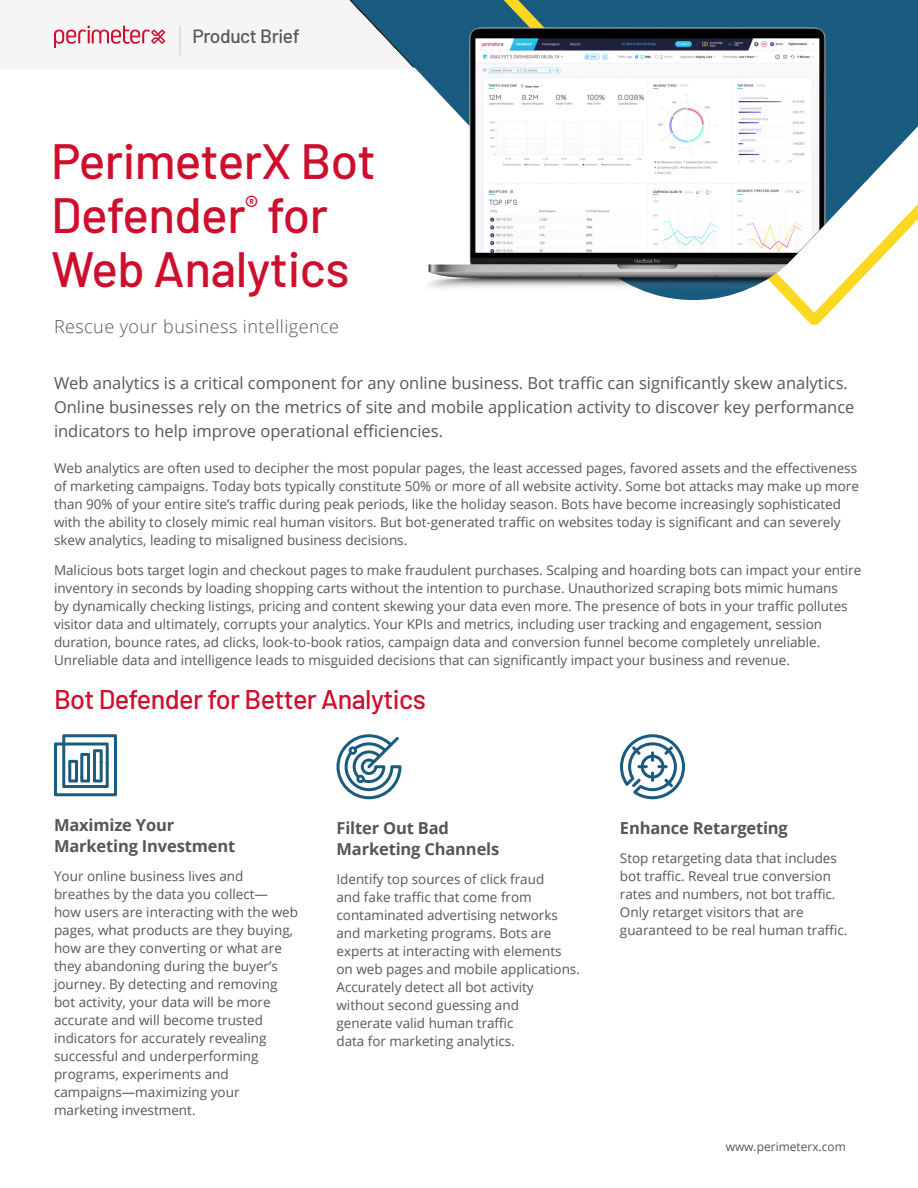
<style>
.page{position:relative;width:918px;height:1188px;background:#fff}
.page>*{position:absolute;margin:0;border:0;box-sizing:border-box;transform-origin:0 0}
._00_Title{font:500 49.5px/54px "Barlow";letter-spacing:-.01em;color:#ce0e2d}
._01_headline{font:500 27px "Barlow";letter-spacing:-.02em;color:#ce0e2d}
.t1{font:500 19.2px "Barlow";letter-spacing:-.02em;color:#54565a}
._00_Subtitle{font:300 18px "Open Sans";letter-spacing:.025em;color:#54565a}
._01_Intro{font:16.5px/24px "Open Sans";color:#54565a}
._03_Side-Section_Tit{font:700 16.5px/21px "Open Sans";letter-spacing:-.01em;color:#54565a}
._02_body{font:13.5px/18px "Open Sans";color:#54565a}
.t2{font:12px "Open Sans";color:#54565a}
</style>
<div class="page">
<svg style="left:54px;top:26px;width:111px;height:22px"></svg>
<hr style="left:179px;top:26px;width:2px;height:30px;background:#d9d8d6">
<svg style="left:349px;top:0;width:55px;height:58px"></svg>
<svg style="left:793px;top:0;width:125px;height:325px"></svg>
<img style="left:404px;top:0;width:501px;height:306px">
<svg style="left:54px;top:734px;width:63px;height:62px"></svg>
<svg style="left:620px;top:734px;width:65px;height:65px"></svg>
<svg style="left:336px;top:734px;width:66px;height:65px"></svg>
<h3 class="t1" style="left:192px;top:22px;width:109px">Product Brief</h3>
<p class="_00_Title" style="left:51px;top:130px;width:326px">PerimeterX Bot<br>Defender<sup>®</sup> for<br>Web Analytics</p>
<p class="_00_Subtitle" style="left:54px;top:314px;width:287px">Rescue your business intelligence</p>
<p class="_01_Intro" style="left:54px;top:371px;width:802px">Web analytics is a critical component for any online business. Bot traffic can significantly skew analytics.<br>Online businesses rely on the metrics of site and mobile application activity to discover key performance indicators to help improve operational efficiencies.</p>
<p class="_02_body" style="left:54px;top:459px;width:807px">Web analytics are often used to decipher the most popular pages, the least accessed pages, favored assets and the effectiveness of marketing campaigns. Today bots typically constitute 50% or more of all website activity. Some bot attacks may make up more than 90% of your entire site’s traffic during peak periods, like the holiday season. Bots have become increasingly sophisticated with the ability to closely mimic real human visitors. But bot-generated traffic on websites today is significant and can severely skew analytics, leading to misaligned business decisions.</p>
<p class="_02_body" style="left:54px;top:561px;width:809px">Malicious bots target login and checkout pages to make fraudulent purchases. Scalping and hoarding bots can impact your entire inventory in seconds by loading shopping carts without the intention to purchase. Unauthorized scraping bots mimic humans<br>by dynamically checking listings, pricing and content skewing your data even more. The presence of bots in your traffic pollutes visitor data and ultimately, corrupts your analytics. Your KPIs and metrics, including user tracking and engagement, session duration, bounce rates, ad clicks, look-to-book ratios, campaign data and conversion funnel become completely unreliable.<br>Unreliable data and intelligence leads to misguided decisions that can significantly impact your business and revenue.</p>
<p class="_01_headline" style="left:54px;top:679px;width:373px">Bot Defender for Better Analytics</p>
<p class="_03_Side-Section_Tit" style="left:54px;top:814px;width:183px">Maximize Your<br>Marketing Investment</p>
<p class="_02_body" style="left:54px;top:867px;width:191px">Your online business lives and</p>
<p class="_02_body" style="left:54px;top:885px;width:216px">breathes by the data you collect—</p>
<p class="_02_body" style="left:54px;top:903px;width:246px">how users are interacting with the web pages, what products are they buying, how are they converting or what are they abandoning during the buyer’s journey. By detecting and removing bot activity, your data will be more accurate and will become trusted indicators for accurately revealing successful and underperforming programs, experiments and campaigns—maximizing your marketing investment.</p>
<p class="_03_Side-Section_Tit" style="left:336px;top:817px;width:164px">Filter Out Bad<br>Marketing Channels</p>
<p class="_02_body" style="left:336px;top:870px;width:245px">Identify top sources of click fraud<br>and fake traffic that come from contaminated advertising networks and marketing programs. Bots are experts at interacting with elements on web pages and mobile applications.<br>Accurately detect all bot activity without second guessing and<br>generate valid human traffic<br>data for marketing analytics.</p>
<p class="_03_Side-Section_Tit" style="left:620px;top:817px;width:169px">Enhance Retargeting</p>
<p class="_02_body" style="left:620px;top:849px;width:229px">Stop retargeting data that includes bot traffic. Reveal true conversion rates and numbers, not bot traffic.<br>Only retarget visitors that are guaranteed to be real human traffic.</p>
<p class="t2" style="left:726px;top:1138px;width:122px">www.perimeterx.com</p>
</div>
